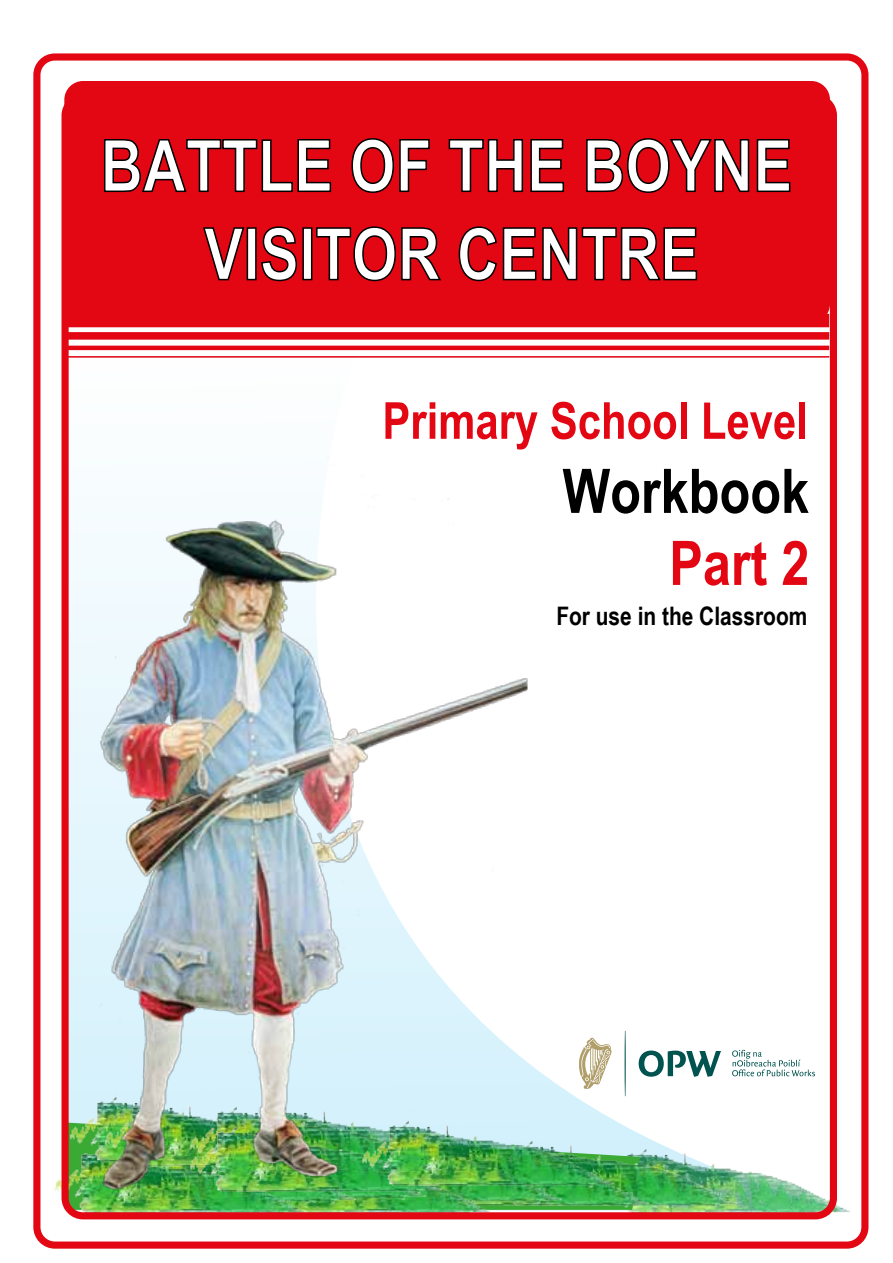
<style>
.page{position:relative;width:893px;height:1263px;background:#fff}
.page>*{position:absolute;margin:0;border:0;box-sizing:border-box;transform-origin:0 0}
.t1{font:700 72px "Arial Narrow";color:#fff}
.t2{font:700 61.5px "Arial Narrow";color:#000}
.t3{font:700 61.5px "Arial Narrow";color:#e30613}
.t4{font:700 51px "Arial Narrow";color:#e30613}
.t5{font:700 25.5px "Arial Narrow";color:#000}
</style>
<div class="page">
<div style="left:65px;top:82px;width:764px;height:240px;background:#e30613;border-radius:18px"></div>
<svg style="left:70px;top:350px;width:759px;height:639px"></svg>
<svg style="left:104px;top:139px;width:228px;height:54px"></svg>
<svg style="left:351px;top:138px;width:79px;height:55px"></svg>
<svg style="left:448px;top:139px;width:76px;height:54px"></svg>
<svg style="left:530px;top:139px;width:34px;height:54px"></svg>
<svg style="left:586px;top:138px;width:164px;height:55px"></svg>
<svg style="left:756px;top:139px;width:35px;height:54px"></svg>
<div style="left:65px;top:314px;width:764px;height:13px;background:#e30613"></div>
<div style="left:65px;top:332px;width:764px;height:8px;background:#e30613"></div>
<hr style="left:65px;top:346px;width:764px;height:4px;background:#e30613">
<hr style="left:65px;top:356px;width:764px;height:2px;background:#e30613">
<svg style="left:203px;top:227px;width:42px;height:54px"></svg>
<div style="left:247px;top:227px;width:10px;height:53px;border:2px solid #000"></div>
<svg style="left:261px;top:226px;width:36px;height:56px"></svg>
<div style="left:302px;top:227px;width:10px;height:53px;border:2px solid #000"></div>
<svg style="left:316px;top:226px;width:125px;height:56px"></svg>
<svg style="left:458px;top:226px;width:240px;height:56px"></svg>
<img style="left:756px;top:1052px;width:88px;height:197px">
<img style="left:721px;top:1049px;width:35px;height:200px">
<img style="left:41px;top:994px;width:63px;height:255px">
<img style="left:276px;top:1030px;width:445px;height:219px">
<div style="left:33px;top:53px;width:835px;height:1195px;border:7px solid #e30613;border-radius:18px"></div>
<div style="left:62px;top:94px;width:775px;height:1125px;border:7px solid #e30613;border-radius:18px"></div>
<img style="left:100px;top:450px;width:435px;height:765px">
<p class="t1" style="left:100px;top:111px;width:694px">BATTLE OF THE BOYNE</p>
<p class="t1" style="left:204px;top:200px;width:497px">VISITOR CENTRE</p>
<p class="t4" style="left:382px;top:382px;width:427px">Primary School Level</p>
<p class="t2" style="left:562px;top:445px;width:248px">Workbook</p>
<p class="t3" style="left:669px;top:517px;width:142px">Part 2</p>
<p class="t5" style="left:556px;top:597px;width:252px">For use in the Classroom</p>
</div>
